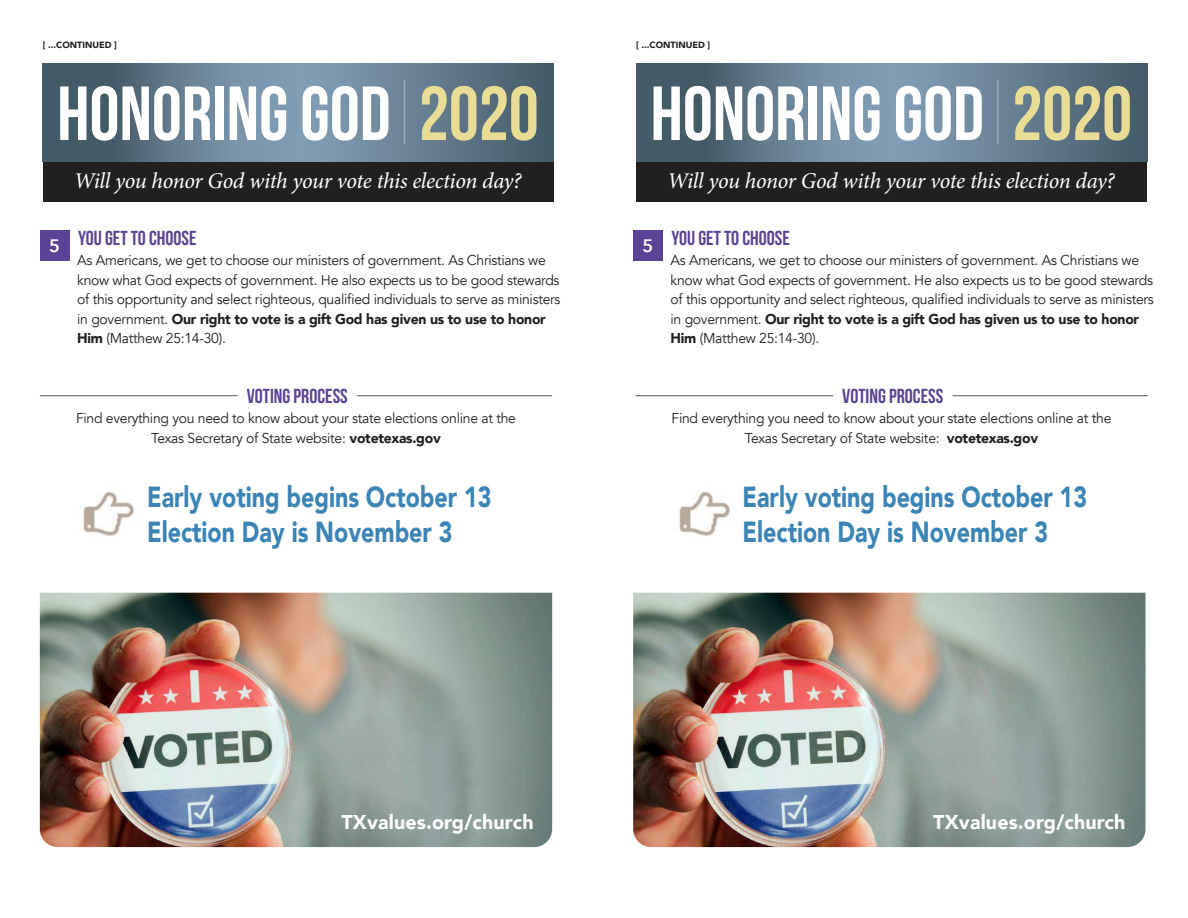
<style>
.page{position:relative;width:1188px;height:918px;background:#fff}
.page>*{position:absolute;margin:0;border:0;box-sizing:border-box;transform-origin:0 0}
.t1{font:76.5px "Bebas Neue";color:#fff}
.t2{font:900 28.95px/34.8px "Avenir";color:#3b84b6;scale:.8 1}
.t3{font:italic 22.5px "Minion Pro";letter-spacing:-.02em;color:#fff}
.t4{font:20.25px "Bebas Neue";color:#5b4495}
.t5{font:900 19.95px "Avenir";letter-spacing:.01em;color:#fff}
.t6{font:600 18px "Avenir Next";color:#fff}
.t7{font:14.25px/19.5px "Avenir";letter-spacing:-.02em;color:#221f1f}
.t8{font:900 9px "Avenir";color:#221f1f}
.s1{color:#e9dd95}
.s2{font-weight:900}
</style>
<div class="page">
<div style="left:43px;top:161px;width:511px;height:41px;background:#221f1f"></div>
<div style="left:636px;top:161px;width:511px;height:41px;background:#221f1f"></div>
<hr style="left:40px;top:395px;width:198px;height:1px;background:#5f524b">
<hr style="left:635px;top:395px;width:198px;height:1px;background:#5f524b">
<hr style="left:357px;top:395px;width:195px;height:1px;background:#5f524b">
<hr style="left:953px;top:395px;width:195px;height:1px;background:#5f524b">
<img style="left:40px;top:593px;width:512px;height:254px">
<img style="left:633px;top:593px;width:513px;height:254px">
<img style="left:82px;top:490px;width:52px;height:46px">
<img style="left:678px;top:490px;width:52px;height:46px">
<img style="left:43px;top:63px;width:511px;height:98px">
<img style="left:636px;top:63px;width:511px;height:98px">
<hr style="left:404px;top:80px;width:1px;height:64px;background:#fff">
<hr style="left:997px;top:80px;width:1px;height:64px;background:#fff">
<div style="left:40px;top:230px;width:30px;height:30px;background:#5b4495"></div>
<div style="left:633px;top:230px;width:30px;height:30px;background:#5b4495"></div>
<p class="t8" style="left:43px;top:37px;width:75px">[ ...CONTINUED ]</p>
<p class="t8" style="left:636px;top:37px;width:75px">[ ...CONTINUED ]</p>
<h1 class="t1" style="left:57px;top:85px;width:483px">HONORING GOD <span class="s1">2020</span></h1>
<h1 class="t1" style="left:651px;top:85px;width:483px">HONORING GOD <span class="s1">2020</span></h1>
<h3 class="t3" style="left:74px;top:172px;width:449px">Will you honor God with your vote this election day?</h3>
<h3 class="t3" style="left:667px;top:172px;width:449px">Will you honor God with your vote this election day?</h3>
<h3 class="t4" style="left:78px;top:231px;width:120px">YOU GET TO CHOOSE</h3>
<h3 class="t4" style="left:671px;top:231px;width:120px">YOU GET TO CHOOSE</h3>
<p class="t6" style="left:49px;top:235px;width:12px">5</p>
<p class="t6" style="left:643px;top:235px;width:12px">5</p>
<p class="t7" style="left:77px;top:252px;width:485px">As Americans, we get to choose our ministers of government. As Christians we know what God expects of government. He also expects us to be good stewards of this opportunity and select righteous, qualified individuals to serve as ministers in government. <span class="s2">Our right to vote is a gift God has given us to use to honor Him</span> (Matthew 25:14-30).</p>
<p class="t7" style="left:671px;top:252px;width:485px">As Americans, we get to choose our ministers of government. As Christians we know what God expects of government. He also expects us to be good stewards of this opportunity and select righteous, qualified individuals to serve as ministers in government. <span class="s2">Our right to vote is a gift God has given us to use to honor Him</span> (Matthew 25:14-30).</p>
<h3 class="t4" style="left:247px;top:389px;width:103px">VOTING PROCESS</h3>
<h3 class="t4" style="left:842px;top:389px;width:103px">VOTING PROCESS</h3>
<p class="t7" style="left:76px;top:410px;width:441px;text-align:center">Find everything you need to know about your state elections online at the<br>Texas Secretary of State website: <span class="s2">votetexas.gov</span></p>
<p class="t7" style="left:672px;top:410px;width:441px;text-align:center">Find everything you need to know about your state elections online at the<br>Texas Secretary of State website: <span class="s2">votetexas.gov</span></p>
<h2 class="t2" style="left:147px;top:479px;width:432px">Early voting begins October 13<br>Election Day is November 3</h2>
<h2 class="t2" style="left:743px;top:479px;width:432px">Early voting begins October 13<br>Election Day is November 3</h2>
<h3 class="t5" style="left:341px;top:804px;width:194px">TXvalues.org/church</h3>
<h3 class="t5" style="left:933px;top:804px;width:194px">TXvalues.org/church</h3>
</div>
